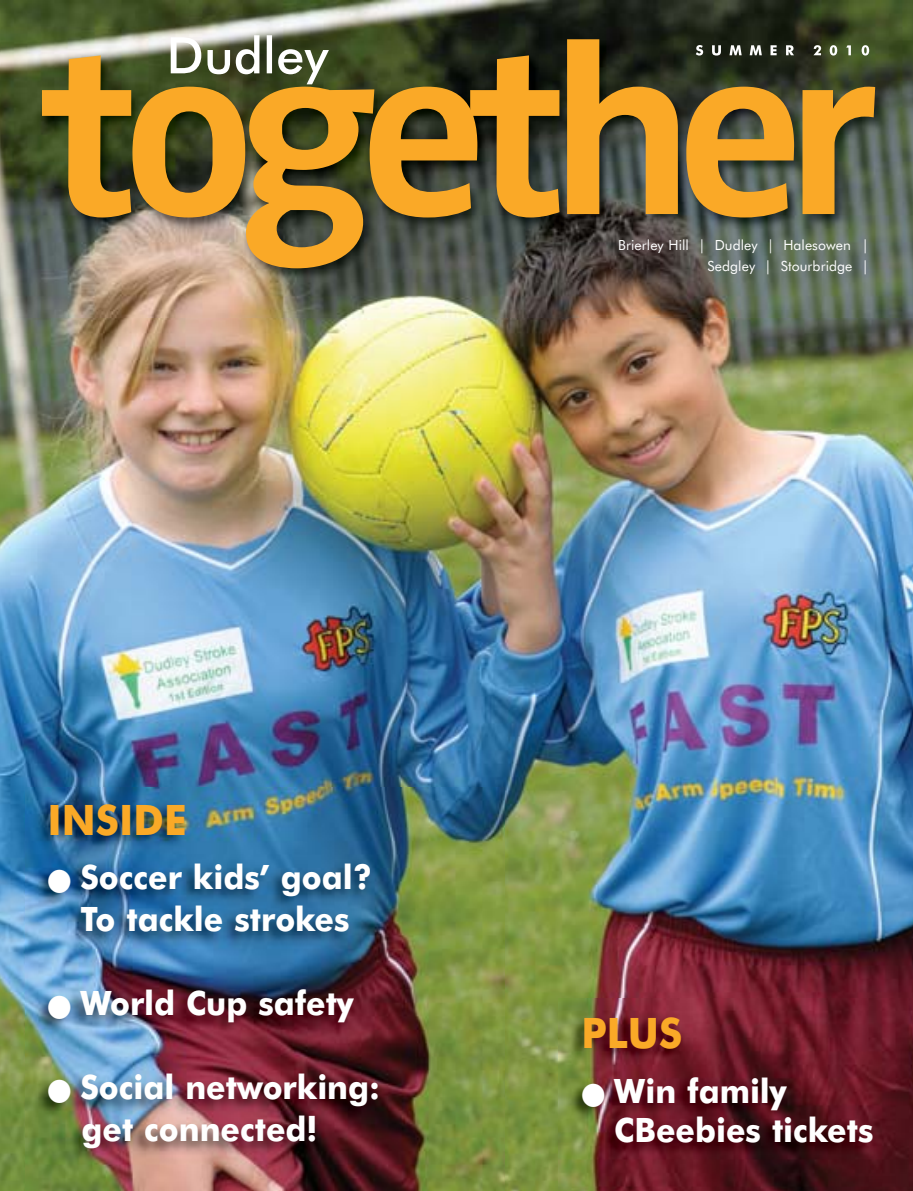
<style>
.page{position:relative;width:913px;height:1191px;background:#fff}
.page>*{position:absolute;margin:0;border:0;box-sizing:border-box;transform-origin:0 0}
.t1{font:700 247.8px "Zwo";letter-spacing:-.07em;color:#faa927}
.t2{font:700 42px "Futura BT";color:#faa927;scale:.95 1}
.t3{font:700 33.6px/42px "Futura BT";color:#fff;scale:.95 1}
.t4{font:14px/21px "Futura BT";letter-spacing:.005em;color:#fff;text-align:right}
</style>
<div class="page">
<img style="left:0;top:0;width:913px;height:1191px">
<img style="left:0;top:1px;width:913px;height:316px">
<img style="left:171px;top:35px;width:158px;height:49px">
<img style="left:696px;top:45px;width:173px;height:11px">
<img style="left:559px;top:998px;width:354px;height:193px">
<img style="left:25px;top:787px;width:479px;height:404px">
<h1 class="t1" style="left:41px;top:40px;width:840px">together</h1>
<p class="t4" style="left:618px;top:235px;width:252px">Brierley Hill | Dudley | Halesowen |<br>Sedgley | Stourbridge |</p>
<p class="t2" style="left:48px;top:803px;width:148px">INSIDE</p>
<p class="t3" style="left:48px;top:859px;width:343px;text-align:center">● Soccer kids’ goal?<br>To tackle strokes</p>
<p class="t3" style="left:48px;top:985px;width:324px">● World Cup safety</p>
<p class="t3" style="left:81px;top:1069px;width:316px;text-indent:-34px">● Social networking: get connected!</p>
<p class="t2" style="left:581px;top:1016px;width:108px">PLUS</p>
<p class="t3" style="left:614px;top:1074px;width:274px;line-height:39.2px;text-indent:-33px">● Win family<br>CBeebies tickets</p>
</div>
